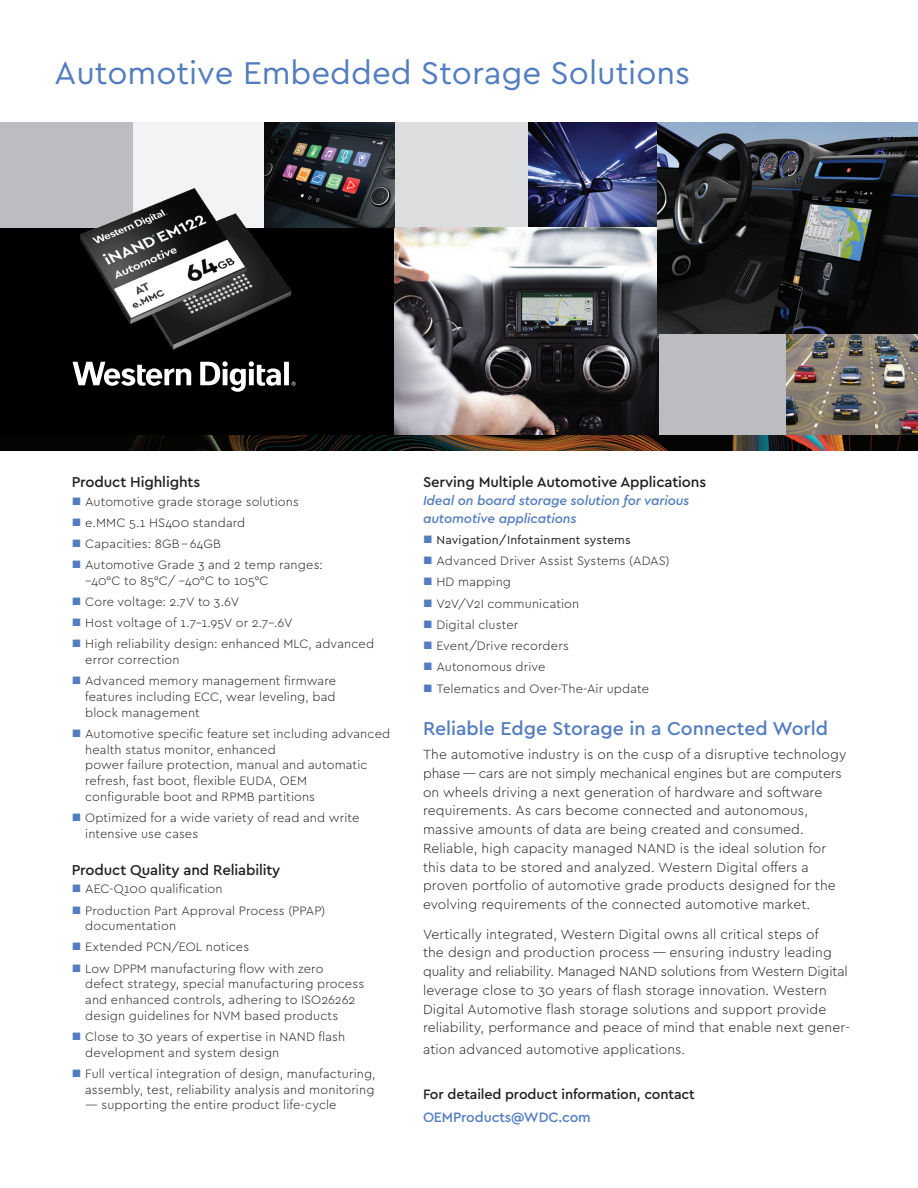
<style>
.page{position:relative;width:918px;height:1188px;background:#fff}
.page>*{position:absolute;margin:0;border:0;box-sizing:border-box;transform-origin:0 0}
.t1{font:33px "Cera PRO";color:#537dbf}
.t2{font:500 19.5px "Cera PRO";color:#537dbf}
.t3{font:500 15px "Cera PRO";letter-spacing:-.01em;color:#231f20}
.t4{font:500 14.25px "Cera PRO";letter-spacing:-.01em;color:#231f20}
.t5{font:500 14.25px "Cera PRO";letter-spacing:-.01em;color:#537dbf}
.t6{font:300 13.8px/18.8px "Cera PRO";letter-spacing:.005em;color:#231f20}
.t7{font:italic 500 13.5px/18px "Cera PRO";letter-spacing:-.01em;color:#537dbf}
.t8{font:300 12.75px/21.1px "Cera PRO";letter-spacing:.01em;color:#231f20}
.t9{font:12.3px "Cera PRO";letter-spacing:.01em;color:#231f20}
</style>
<div class="page">
<div style="left:0;top:227px;width:399px;height:213px;background:#000"></div>
<div style="left:658px;top:332px;width:129px;height:106px;background:#bcbdc0"></div>
<img style="left:786px;top:333px;width:132px;height:102px">
<img style="left:527px;top:122px;width:131px;height:105px">
<div style="left:395px;top:122px;width:132px;height:108px;background:#dcdddf"></div>
<img style="left:395px;top:227px;width:263px;height:208px">
<img style="left:658px;top:122px;width:260px;height:211px">
<img style="left:264px;top:122px;width:131px;height:106px">
<div style="left:133px;top:122px;width:131px;height:106px;background:#f2f3f4"></div>
<div style="left:0;top:122px;width:133px;height:106px;background:#bcbdc0"></div>
<img style="left:72px;top:156px;width:231px;height:236px">
<img style="left:0;top:435px;width:918px;height:15px">
<h1 class="t1" style="left:54px;top:51px;width:637px">Automotive Embedded Storage Solutions</h1>
<p class="t3" style="left:72px;top:472px;width:130px">Product Highlights</p>
<p class="t8" style="left:85px;top:490px;width:239px">Automotive grade storage solutions e.MMC 5.1 HS400 standard<br>Capacities: 8GB – 64GB<br>Automotive Grade 3 and 2 temp ranges:</p>
<p class="t8" style="left:85px;top:569px;width:290px">–40°C to 85°C/ –40°C to 105°C<br>Core voltage: 2.7V to 3.6V<br>Host voltage of 1.7–1.95V or 2.7–.6V<br>High reliability design: enhanced MLC, advanced</p>
<p class="t8" style="left:85px;top:649px;width:252px">error correction<br>Advanced memory management firmware</p>
<p class="t8" style="left:85px;top:688px;width:252px;line-height:15.8px">features including ECC, wear leveling, bad block management</p>
<p class="t8" style="left:85px;top:725px;width:307px;line-height:15.8px">Automotive specific feature set including advanced health status monitor, enhanced<br>power failure protection, manual and automatic refresh, fast boot, flexible EUDA, OEM<br>configurable boot and RPMB partitions</p>
<p class="t8" style="left:85px;top:809px;width:276px;line-height:16.5px">Optimized for a wide variety of read and write intensive use cases</p>
<p class="t3" style="left:72px;top:860px;width:210px">Product Quality and Reliability</p>
<p class="t8" style="left:85px;top:878px;width:242px">AEC-Q100 qualification<br>Production Part Approval Process (PPAP)</p>
<p class="t8" style="left:85px;top:915px;width:240px">documentation<br>Extended PCN/EOL notices<br>Low DPPM manufacturing flow with zero</p>
<p class="t8" style="left:85px;top:976px;width:281px;line-height:15.8px">defect strategy, special manufacturing process and enhanced controls, adhering to ISO26262 design guidelines for NVM based products</p>
<p class="t8" style="left:85px;top:1028px;width:261px;line-height:15.8px">Close to 30 years of expertise in NAND flash development and system design</p>
<p class="t8" style="left:85px;top:1065px;width:292px;line-height:15.8px">Full vertical integration of design, manufacturing, assembly, test, reliability analysis and monitoring</p>
<p class="t8" style="left:85px;top:1094px;width:253px">— supporting the entire product life-cycle</p>
<p class="t3" style="left:423px;top:472px;width:285px">Serving Multiple Automotive Applications</p>
<p class="t7" style="left:423px;top:491px;width:268px">Ideal on board storage solution for various automotive applications</p>
<p class="t9" style="left:437px;top:532px;width:196px">Navigation/Infotainment systems</p>
<p class="t8" style="left:437px;top:550px;width:235px">Advanced Driver Assist Systems (ADAS)<br>HD mapping<br>V2V/V2I communication<br>Digital cluster<br>Event/Drive recorders<br>Autonomous drive<br>Telematics and Over-The-Air update</p>
<h2 class="t2" style="left:423px;top:716px;width:407px">Reliable Edge Storage in a Connected World</h2>
<p class="t6" style="left:423px;top:745px;width:425px">The automotive industry is on the cusp of a disruptive technology phase — cars are not simply mechanical engines but are computers on wheels driving a next generation of hardware and software requirements. As cars become connected and autonomous, massive amounts of data are being created and consumed.<br>Reliable, high capacity managed NAND is the ideal solution for this data to be stored and analyzed. Western Digital offers a proven portfolio of automotive grade products designed for the evolving requirements of the connected automotive market.</p>
<p class="t6" style="left:423px;top:924px;width:429px">Vertically integrated, Western Digital owns all critical steps of<br>the design and production process — ensuring industry leading quality and reliability. Managed NAND solutions from Western Digital leverage close to 30 years of flash storage innovation. Western Digital Automotive flash storage solutions and support provide reliability, performance and peace of mind that enable next gener-</p>
<p class="t6" style="left:423px;top:1039px;width:264px">ation advanced automotive applications.</p>
<p class="t4" style="left:423px;top:1085px;width:273px">For detailed product information, contact</p>
<p class="t5" style="left:423px;top:1108px;width:169px">OEMProducts@WDC.com</p>
</div>
